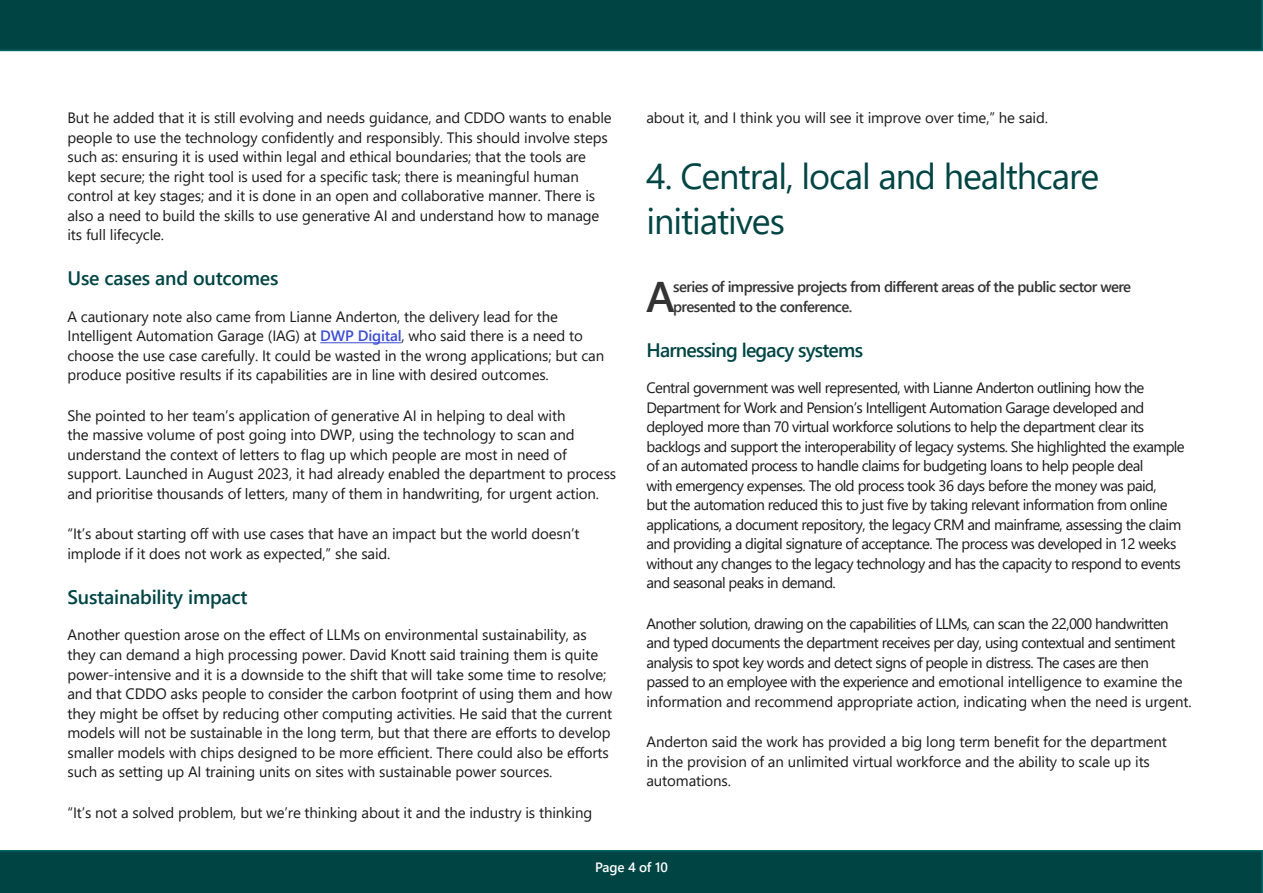
<style>
.page{position:relative;width:1263px;height:893px;background:#fff}
.page>*{position:absolute;margin:0;border:0;box-sizing:border-box;transform-origin:0 0}
.t1{font:600 42.9px "Segoe UI";color:#333}
.t2{font:36px/45px "Segoe UI";letter-spacing:-.03em;color:#044}
.t3{font:600 19.5px "Segoe UI";letter-spacing:-.01em;color:#044}
.t4{font:600 19.5px "Segoe UI";letter-spacing:-.04em;color:#044}
.t5{font:15px/19.5px "Segoe UI";letter-spacing:-.01em;color:#1a1a1a}
.t6{font:15px/19.5px "Segoe UI";letter-spacing:-.04em;color:#1a1a1a}
.t7{font:600 15px/19.5px "Segoe UI";letter-spacing:-.04em;color:#333}
.t8{font:600 13.5px "Segoe UI";letter-spacing:-.01em;color:#fff}
.s1{font-weight:600;color:#3c4ed2}
</style>
<div class="page">
<div style="left:0;top:850px;width:1263px;height:43px;background:#044"></div>
<div style="left:0;top:0;width:1263px;height:51px;background:#044"></div>
<hr style="left:320px;top:342px;width:81px;height:1px;background:#3c4ed2">
<p class="t5" style="left:68px;top:107px;width:546px">But he added that it is still evolving and needs guidance, and CDDO wants to enable people to use the technology confidently and responsibly. This should involve steps such as: ensuring it is used within legal and ethical boundaries; that the tools are kept secure; the right tool is used for a specific task; there is meaningful human control at key stages; and it is done in an open and collaborative manner. There is also a need to build the skills to use generative AI and understand how to manage its full lifecycle.</p>
<h3 class="t3" style="left:68px;top:260px;width:212px">Use cases and outcomes</h3>
<p class="t5" style="left:68px;top:306px;width:538px">A cautionary note also came from Lianne Anderton, the delivery lead for the Intelligent Automation Garage (IAG) at <span class="s1">DWP Digital</span>, who said there is a need to choose the use case carefully. It could be wasted in the wrong applications; but can produce positive results if its capabilities are in line with desired outcomes.</p>
<p class="t5" style="left:68px;top:405px;width:550px">She pointed to her team’s application of generative AI in helping to deal with<br>the massive volume of post going into DWP, using the technology to scan and understand the context of letters to flag up which people are most in need of support. Launched in August 2023, it had already enabled the department to process and prioritise thousands of letters, many of them in handwriting, for urgent action.</p>
<p class="t5" style="left:68px;top:523px;width:513px">“It’s about starting off with use cases that have an impact but the world doesn’t implode if it does not work as expected,” she said.</p>
<h3 class="t3" style="left:68px;top:579px;width:181px">Sustainability impact</h3>
<p class="t5" style="left:68px;top:624px;width:546px">Another question arose on the effect of LLMs on environmental sustainability, as they can demand a high processing power. David Knott said training them is quite power-intensive and it is a downside to the shift that will take some time to resolve; and that CDDO asks people to consider the carbon footprint of using them and how they might be offset by reducing other computing activities. He said that the current models will not be sustainable in the long term, but that there are efforts to develop smaller models with chips designed to be more efficient. There could also be efforts such as setting up AI training units on sites with sustainable power sources.</p>
<p class="t5" style="left:68px;top:801px;width:526px">“It’s not a solved problem, but we’re thinking about it and the industry is thinking</p>
<p class="t5" style="left:646px;top:107px;width:403px">about it, and I think you will see it improve over time,” he said.</p>
<h2 class="t2" style="left:646px;top:151px;width:454px">4. Central, local and healthcare initiatives</h2>
<h1 class="t1" style="left:646px;top:256px;width:30px">A</h1>
<p class="t7" style="left:673px;top:276px;width:459px">series of impressive projects from different areas of the public sector were presented to the conference.</p>
<h3 class="t4" style="left:646px;top:331px;width:218px">Harnessing legacy systems</h3>
<p class="t6" style="left:646px;top:377px;width:540px">Central government was well represented, with Lianne Anderton outlining how the Department for Work and Pension’s Intelligent Automation Garage developed and deployed more than 70 virtual workforce solutions to help the department clear its backlogs and support the interoperability of legacy systems. She highlighted the example of an automated process to handle claims for budgeting loans to help people deal<br>with emergency expenses. The old process took 36 days before the money was paid,<br>but the automation reduced this to just five by taking relevant information from online applications, a document repository, the legacy CRM and mainframe, assessing the claim and providing a digital signature of acceptance. The process was developed in 12 weeks without any changes to the legacy technology and has the capacity to respond to events and seasonal peaks in demand.</p>
<p class="t6" style="left:646px;top:612px;width:547px">Another solution, drawing on the capabilities of LLMs, can scan the 22,000 handwritten and typed documents the department receives per day, using contextual and sentiment analysis to spot key words and detect signs of people in distress. The cases are then passed to an employee with the experience and emotional intelligence to examine the information and recommend appropriate action, indicating when the need is urgent.</p>
<p class="t5" style="left:646px;top:731px;width:522px">Anderton said the work has provided a big long term benefit for the department in the provision of an unlimited virtual workforce and the ability to scale up its automations.</p>
<p class="t8" style="left:595px;top:855px;width:74px">Page 4 of 10</p>
</div>
